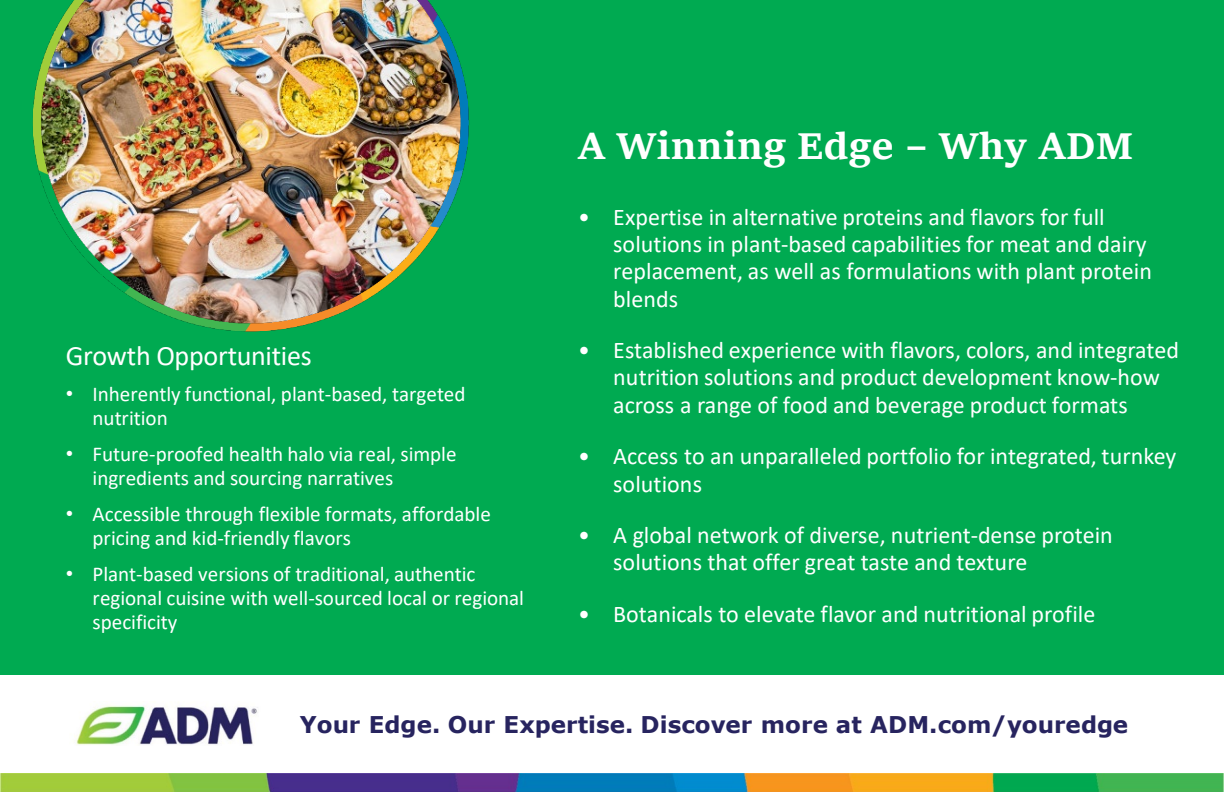
<style>
.page{position:relative;width:1224px;height:792px;background:#fff}
.page>*{position:absolute;margin:0;border:0;box-sizing:border-box;transform-origin:0 0}
.t1{font:700 40px "Sitka Text";color:#fff}
.t2{font:28px "Calibri";letter-spacing:-.01em;color:#fff}
.t3{font:24px/27.4px "Calibri";color:#fff}
.t4{font:700 23px "Verdana";color:#27245f}
.t5{font:21.2px/24px "Calibri";color:#fff}
.s1{font-family:"Arial"}
</style>
<div class="page">
<div style="left:0;top:0;width:1224px;height:674px;background:#00aa51"></div>
<img style="left:32px;top:0;width:437px;height:332px">
<img style="left:0;top:773px;width:1224px;height:19px">
<img style="left:76px;top:705px;width:182px;height:40px">
<p class="t2" style="left:66px;top:336px;width:248px">Growth Opportunities</p>
<p class="t5" style="left:93px;top:382px;width:375px;text-indent:-27px"><span class="s1">•</span> Inherently functional, plant-based, targeted nutrition</p>
<p class="t5" style="left:93px;top:441px;width:366px;text-indent:-27px"><span class="s1">•</span> Future-proofed health halo via real, simple ingredients and sourcing narratives</p>
<p class="t5" style="left:93px;top:501px;width:400px;text-indent:-27px"><span class="s1">•</span> Accessible through flexible formats, affordable pricing and kid-friendly flavors</p>
<p class="t5" style="left:93px;top:561px;width:433px;text-indent:-27px"><span class="s1">•</span> Plant-based versions of traditional, authentic regional cuisine with well-sourced local or regional specificity</p>
<h1 class="t1" style="left:578px;top:114px;width:557px">A Winning Edge – Why ADM</h1>
<p class="t3" style="left:613px;top:202px;width:540px;text-indent:-35px">• Expertise in alternative proteins and flavors for full solutions in plant-based capabilities for meat and dairy replacement, as well as formulations with plant protein blends</p>
<p class="t3" style="left:613px;top:336px;width:567px;text-indent:-35px">• Established experience with flavors, colors, and integrated nutrition solutions and product development know-how across a range of food and beverage product formats</p>
<p class="t3" style="left:613px;top:442px;width:565px;text-indent:-35px">• Access to an unparalleled portfolio for integrated, turnkey solutions</p>
<p class="t3" style="left:613px;top:521px;width:501px;text-indent:-35px">• A global network of diverse, nutrient-dense protein solutions that offer great taste and texture</p>
<p class="t3" style="left:578px;top:599px;width:519px">• Botanicals to elevate flavor and nutritional profile</p>
<p class="t4" style="left:300px;top:708px;width:830px">Your Edge. Our Expertise. Discover more at ADM.com/youredge</p>
</div>
